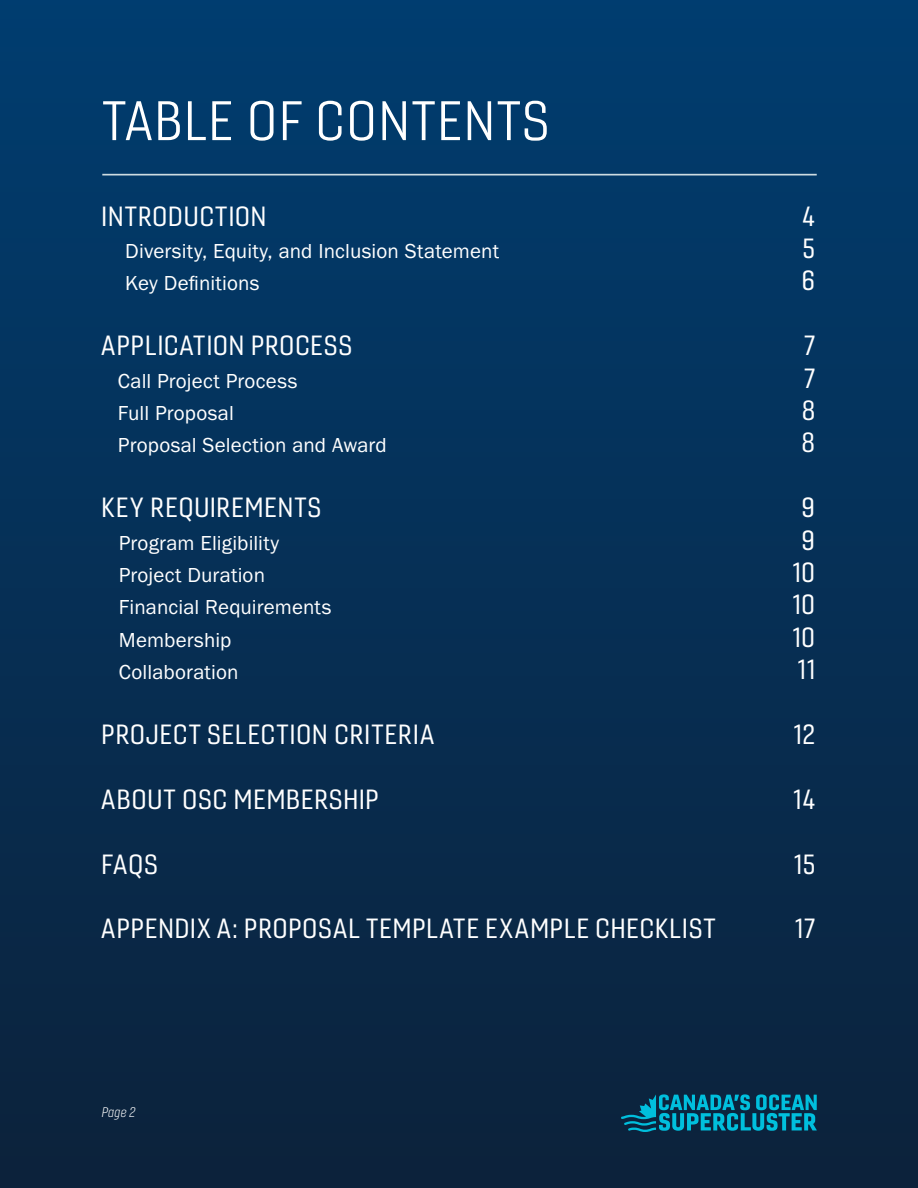
<style>
.page{position:relative;width:918px;height:1188px;background:#fff}
.page>*{position:absolute;margin:0;border:0;box-sizing:border-box;transform-origin:0 0}
.t1{font:54px "Gineso Nor Boo";letter-spacing:.025em;color:#fff}
.t2{font:27px "Gineso Nor Reg";letter-spacing:.025em;color:#fff}
.t3{font:21px "Franklin Gothic URW Boo";letter-spacing:.005em;color:#fff}
.t4{font:13.5px "Gineso Nor Lig It";color:#fff}
</style>
<div class="page">
<div style="left:0;top:0;width:918px;height:1188px;background:linear-gradient(to bottom,#003d70,#0c223b)"></div>
<hr style="left:102px;top:174px;width:715px;height:2px;background:#cedce1">
<svg style="left:621px;top:1094px;width:196px;height:38px;background:#056884"></svg>
<h1 class="t1" style="left:102px;top:87px;width:449px">TABLE OF CONTENTS</h1>
<p class="t2" style="left:101px;top:199px;width:167px">INTRODUCTION</p>
<p class="t2" style="left:803px;top:199px;width:14px">4</p>
<p class="t3" style="left:125px;top:238px;width:375px">Diversity, Equity, and Inclusion Statement</p>
<p class="t2" style="left:803px;top:231px;width:14px">5</p>
<p class="t3" style="left:125px;top:270px;width:136px">Key Definitions</p>
<p class="t2" style="left:802px;top:264px;width:15px">6</p>
<p class="t2" style="left:101px;top:329px;width:253px">APPLICATION PROCESS</p>
<p class="t2" style="left:804px;top:329px;width:13px">7</p>
<p class="t3" style="left:118px;top:368px;width:181px">Call Project Process</p>
<p class="t2" style="left:804px;top:361px;width:13px">7</p>
<p class="t3" style="left:118px;top:400px;width:117px">Full Proposal</p>
<p class="t2" style="left:802px;top:393px;width:15px">8</p>
<p class="t3" style="left:118px;top:432px;width:270px">Proposal Selection and Award</p>
<p class="t2" style="left:802px;top:426px;width:15px">8</p>
<p class="t2" style="left:101px;top:491px;width:222px">KEY REQUIREMENTS</p>
<p class="t2" style="left:802px;top:491px;width:15px">9</p>
<p class="t3" style="left:119px;top:530px;width:162px">Program Eligibility</p>
<p class="t2" style="left:802px;top:523px;width:15px">9</p>
<p class="t3" style="left:119px;top:562px;width:148px">Project Duration</p>
<p class="t2" style="left:792px;top:555px;width:24px">10</p>
<p class="t3" style="left:119px;top:594px;width:214px">Financial Requirements</p>
<p class="t2" style="left:792px;top:588px;width:24px">10</p>
<p class="t3" style="left:119px;top:627px;width:114px">Membership</p>
<p class="t2" style="left:792px;top:620px;width:24px">10</p>
<p class="t3" style="left:119px;top:659px;width:121px">Collaboration</p>
<p class="t2" style="left:797px;top:653px;width:19px">11</p>
<p class="t2" style="left:101px;top:717px;width:334px">PROJECT SELECTION CRITERIA</p>
<p class="t2" style="left:793px;top:717px;width:23px">12</p>
<p class="t2" style="left:101px;top:782px;width:279px">ABOUT OSC MEMBERSHIP</p>
<p class="t2" style="left:793px;top:782px;width:23px">14</p>
<p class="t2" style="left:101px;top:847px;width:58px">FAQS</p>
<p class="t2" style="left:794px;top:847px;width:23px">15</p>
<p class="t2" style="left:101px;top:912px;width:616px">APPENDIX A: PROPOSAL TEMPLATE EXAMPLE CHECKLIST</p>
<p class="t2" style="left:795px;top:912px;width:22px">17</p>
<p class="t4" style="left:102px;top:1104px;width:35px">Page 2</p>
</div>
